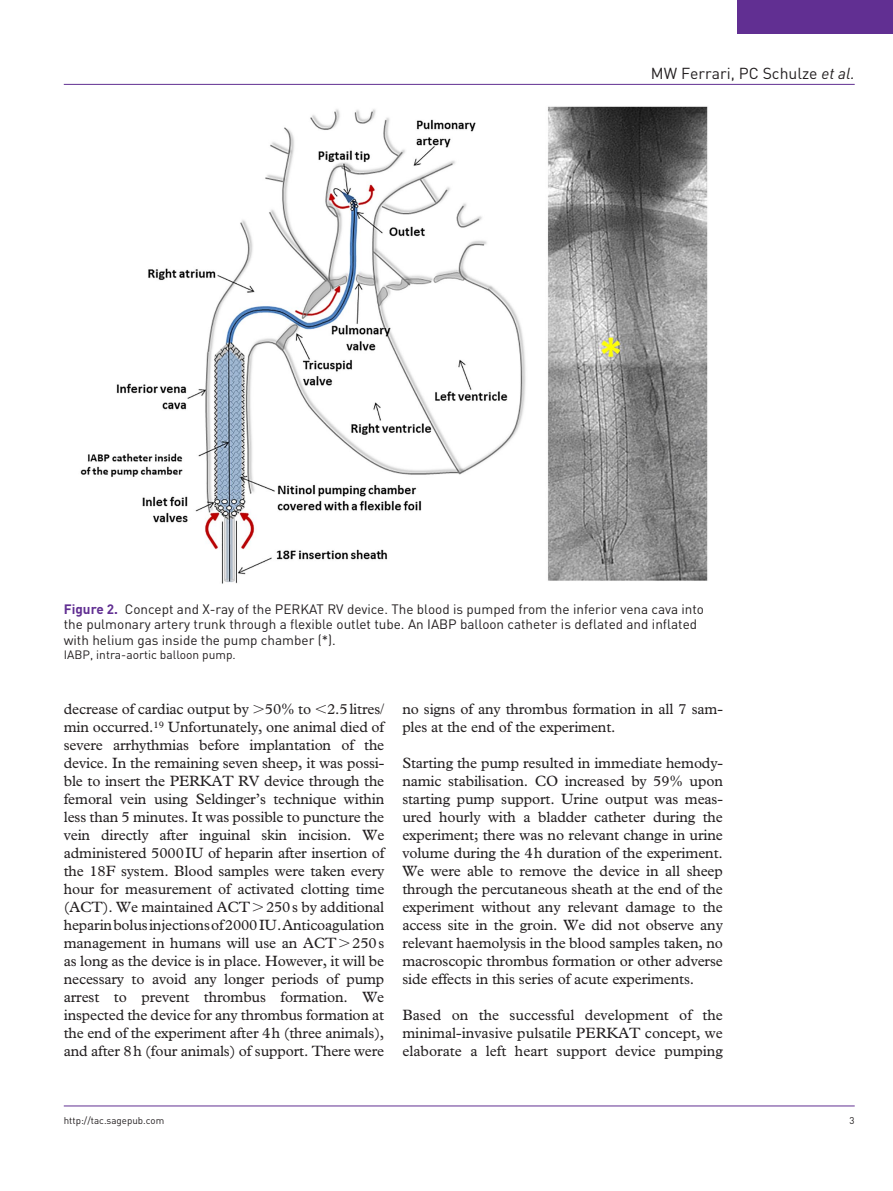
<style>
.page{position:relative;width:893px;height:1191px;background:#fff}
.page>*{position:absolute;margin:0;border:0;box-sizing:border-box;transform-origin:0 0}
.t1{font:15.75px "DIN";color:#231f20}
.t2{font:15px/18px "Plantin Std";letter-spacing:-.01em;color:#231f20;text-align:justify}
.t3{font:13.5px/15.8px "DIN";color:#231f20}
.t4{font:12px "DIN";color:#231f20}
.t5{font:9.75px "DIN";color:#231f20}
.s1{font-style:italic}
.s2{font-weight:700;color:#612f92}
</style>
<div class="page">
<hr style="left:64px;top:84px;width:791px;height:1px;background:#612f92">
<hr style="left:64px;top:1105px;width:791px;height:1px;background:#612f92">
<div style="left:738px;top:0;width:155px;height:34px;background:#612f92"></div>
<img style="left:80px;top:106px;width:628px;height:478px">
<p class="t1" style="left:651px;top:63px;width:205px">MW Ferrari, PC Schulze <span class="s1">et al.</span></p>
<p class="t3" style="left:64px;top:600px;width:642px"><span class="s2">Figure 2.</span> Concept and X-ray of the PERKAT RV device. The blood is pumped from the inferior vena cava into the pulmonary artery trunk through a flexible outlet tube. An IABP balloon catheter is deflated and inflated with helium gas inside the pump chamber (*).</p>
<p class="t4" style="left:64px;top:647px;width:173px">IABP, intra-aortic balloon pump.</p>
<p class="t2" style="left:64px;top:700px;width:322px">decrease of cardiac output by 50% to 2.5litres/ min occurred.<sup>19</sup> Unfortunately, one animal died of severe arrhythmias before implantation of the device. In the remaining seven sheep, it was possi&shy;ble to insert the PERKAT RV device through the femoral vein using Seldinger’s technique within less than 5 minutes. It was possible to puncture the vein directly after inguinal skin incision. We administered 5000IU of heparin after insertion of the 18F system. Blood samples were taken every hour for measurement of activated clotting time (ACT). We maintained ACT 250s by additional heparin bolus injections of 2000IU. Anticoagulation management in humans will use an ACT 250s as long as the device is in place. However, it will be necessary to avoid any longer periods of pump arrest to prevent thrombus formation. We inspected the device for any thrombus formation at the end of the experiment after 4h (three animals), and after 8h (four animals) of support. There were</p>
<p class="t2" style="left:402px;top:700px;width:322px">no signs of any thrombus formation in all 7 sam&shy;ples at the end of the experiment.</p>
<p class="t2" style="left:402px;top:754px;width:322px">Starting the pump resulted in immediate hemody&shy;namic stabilisation. CO increased by 59% upon starting pump support. Urine output was meas&shy;ured hourly with a bladder catheter during the experiment; there was no relevant change in urine volume during the 4h duration of the experiment.<br>We were able to remove the device in all sheep through the percutaneous sheath at the end of the experiment without any relevant damage to the access site in the groin. We did not observe any relevant haemolysis in the blood samples taken, no macroscopic thrombus formation or other adverse side effects in this series of acute experiments.</p>
<p class="t2" style="left:402px;top:1006px;width:322px">Based on the successful development of the minimal-invasive pulsatile PERKAT concept, we elaborate a left heart support device pumping</p>
<p class="t5" style="left:64px;top:1114px;width:102px">http://tac.sagepub.com</p>
<p class="t5" style="left:850px;top:1114px;width:7px">3</p>
</div>
